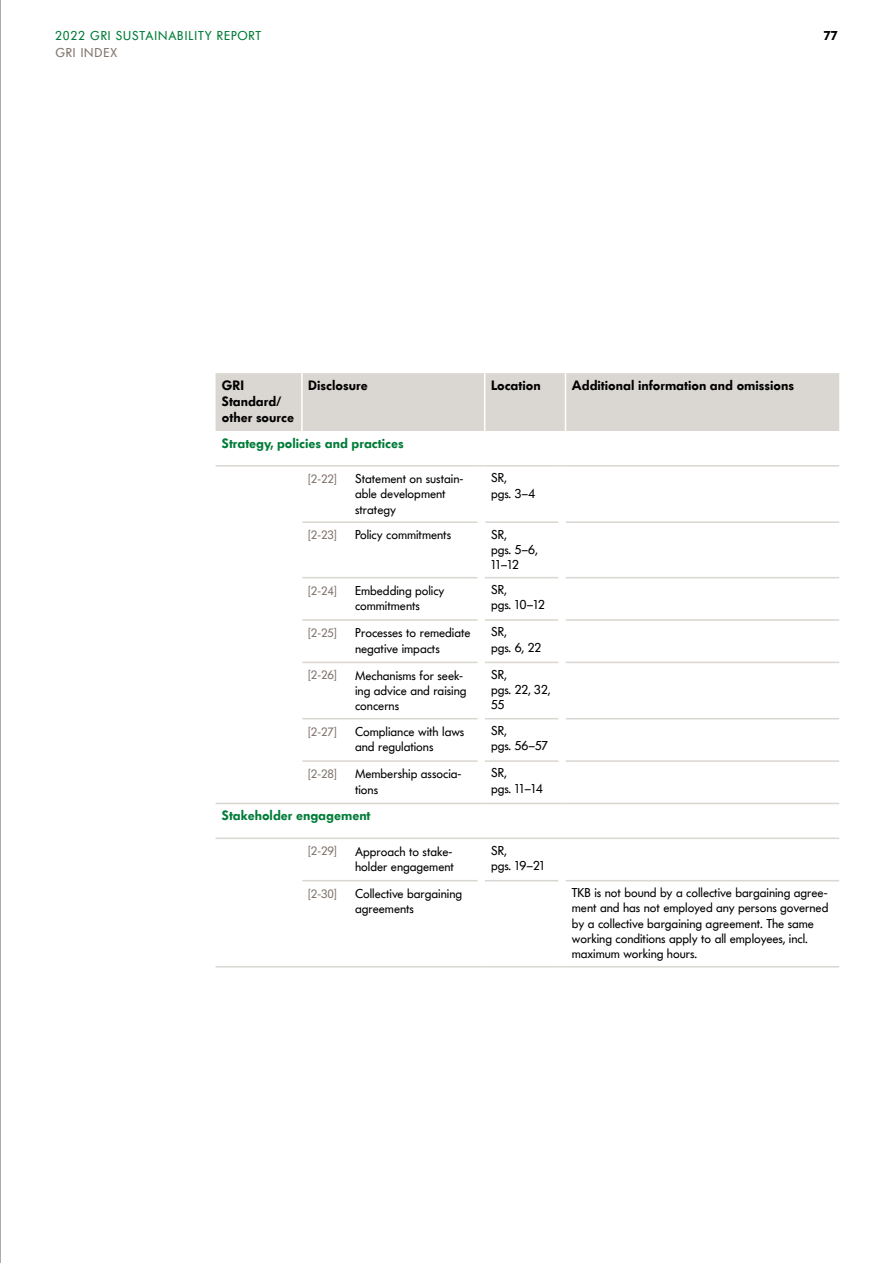
<style>
.page{position:relative;width:893px;height:1263px;background:#fff}
.page>*{position:absolute;margin:0;border:0;box-sizing:border-box;transform-origin:0 0}
.t1{font:600 13.5px/16.2px "Futura BQ";color:#000}
.t2{font:600 13.5px "Futura BQ";color:#007c38}
.t3{font:12.75px/15.3px "Futura BQ";color:#000}
.t4{font:12.75px "Futura BQ";letter-spacing:.07em;color:#007c38}
.t5{font:12.75px "Futura BQ";letter-spacing:.07em;color:#80746d}
.t6{font:600 12.75px "Futura BQ";color:#000}
.t7{font:12px "Futura BQ";color:#80746d}
</style>
<div class="page">
<hr style="left:0;top:0;width:1px;height:1263px;background:#58595b">
<div style="left:216px;top:373px;width:623px;height:58px;background:#dad6d1"></div>
<svg style="left:216px;top:578px;width:623px;height:390px"></svg>
<hr style="left:301px;top:578px;width:1px;height:42px;background:#fff">
<hr style="left:478px;top:578px;width:1px;height:42px;background:#fff">
<hr style="left:558px;top:578px;width:1px;height:42px;background:#fff">
<hr style="left:301px;top:620px;width:1px;height:42px;background:#fff">
<hr style="left:478px;top:620px;width:1px;height:42px;background:#fff">
<hr style="left:558px;top:620px;width:1px;height:42px;background:#fff">
<hr style="left:301px;top:662px;width:1px;height:57px;background:#fff">
<hr style="left:478px;top:662px;width:1px;height:57px;background:#fff">
<hr style="left:558px;top:662px;width:1px;height:57px;background:#fff">
<hr style="left:301px;top:719px;width:1px;height:42px;background:#fff">
<hr style="left:478px;top:719px;width:1px;height:42px;background:#fff">
<hr style="left:558px;top:719px;width:1px;height:42px;background:#fff">
<hr style="left:301px;top:761px;width:1px;height:42px;background:#fff">
<hr style="left:478px;top:761px;width:1px;height:42px;background:#fff">
<hr style="left:558px;top:761px;width:1px;height:42px;background:#fff">
<hr style="left:301px;top:839px;width:1px;height:42px;background:#fff">
<hr style="left:478px;top:839px;width:1px;height:42px;background:#fff">
<hr style="left:558px;top:839px;width:1px;height:42px;background:#fff">
<hr style="left:301px;top:881px;width:1px;height:85px;background:#fff">
<hr style="left:478px;top:881px;width:1px;height:85px;background:#fff">
<hr style="left:558px;top:881px;width:1px;height:85px;background:#fff">
<hr style="left:301px;top:967px;width:1px;height:42px;background:#fff">
<hr style="left:478px;top:967px;width:1px;height:42px;background:#fff">
<hr style="left:558px;top:967px;width:1px;height:42px;background:#fff">
<hr style="left:302px;top:577px;width:176px;height:1px;background:#dad6d1">
<hr style="left:565px;top:577px;width:274px;height:1px;background:#dad6d1">
<hr style="left:302px;top:619px;width:176px;height:2px;background:#dad6d1">
<hr style="left:485px;top:619px;width:73px;height:2px;background:#dad6d1">
<hr style="left:565px;top:619px;width:274px;height:2px;background:#dad6d1">
<hr style="left:302px;top:662px;width:176px;height:1px;background:#dad6d1">
<hr style="left:485px;top:662px;width:73px;height:1px;background:#dad6d1">
<hr style="left:565px;top:662px;width:274px;height:1px;background:#dad6d1">
<hr style="left:302px;top:718px;width:176px;height:1px;background:#dad6d1">
<hr style="left:485px;top:718px;width:73px;height:1px;background:#dad6d1">
<hr style="left:565px;top:718px;width:274px;height:1px;background:#dad6d1">
<hr style="left:302px;top:760px;width:176px;height:2px;background:#dad6d1">
<hr style="left:485px;top:760px;width:73px;height:2px;background:#dad6d1">
<hr style="left:565px;top:760px;width:274px;height:2px;background:#dad6d1">
<hr style="left:302px;top:880px;width:176px;height:1px;background:#dad6d1">
<hr style="left:485px;top:880px;width:73px;height:1px;background:#dad6d1">
<hr style="left:565px;top:880px;width:274px;height:1px;background:#dad6d1">
<svg style="left:479px;top:619px;width:6px;height:2px"></svg>
<svg style="left:559px;top:619px;width:6px;height:2px"></svg>
<svg style="left:479px;top:760px;width:6px;height:2px"></svg>
<svg style="left:559px;top:760px;width:6px;height:2px"></svg>
<hr style="left:301px;top:373px;width:2px;height:58px;background:#fff">
<hr style="left:484px;top:373px;width:1px;height:58px;background:#fff">
<hr style="left:565px;top:373px;width:1px;height:58px;background:#fff">
<hr style="left:216px;top:465px;width:86px;height:2px;background:#dad6d1">
<hr style="left:302px;top:465px;width:176px;height:2px;background:#dad6d1">
<hr style="left:565px;top:465px;width:274px;height:2px;background:#dad6d1">
<hr style="left:302px;top:521px;width:176px;height:2px;background:#dad6d1">
<hr style="left:566px;top:521px;width:273px;height:2px;background:#dad6d1">
<svg style="left:478px;top:465px;width:87px;height:113px"></svg>
<hr style="left:216px;top:837px;width:86px;height:2px;background:#dad6d1">
<hr style="left:302px;top:837px;width:176px;height:2px;background:#dad6d1">
<svg style="left:478px;top:837px;width:7px;height:2px"></svg>
<hr style="left:485px;top:837px;width:74px;height:2px;background:#dad6d1">
<svg style="left:559px;top:837px;width:6px;height:2px"></svg>
<hr style="left:565px;top:837px;width:274px;height:2px;background:#dad6d1">
<hr style="left:216px;top:803px;width:86px;height:1px;background:#dad6d1">
<hr style="left:302px;top:803px;width:176px;height:1px;background:#dad6d1">
<hr style="left:485px;top:803px;width:74px;height:1px;background:#dad6d1">
<hr style="left:565px;top:803px;width:274px;height:1px;background:#dad6d1">
<hr style="left:216px;top:966px;width:86px;height:1px;background:#dad6d1">
<hr style="left:302px;top:966px;width:176px;height:1px;background:#dad6d1">
<hr style="left:485px;top:966px;width:74px;height:1px;background:#dad6d1">
<hr style="left:565px;top:966px;width:274px;height:1px;background:#dad6d1">
<p class="t4" style="left:55px;top:28px;width:208px">2022 GRI SUSTAINABILITY REPORT</p>
<p class="t5" style="left:55px;top:45px;width:63px">GRI INDEX</p>
<p class="t6" style="left:824px;top:28px;width:15px">77</p>
<p class="t1" style="left:222px;top:377px;width:74px">GRI<br>Standard/ other source</p>
<p class="t1" style="left:308px;top:377px;width:61px">Disclosure</p>
<p class="t1" style="left:491px;top:377px;width:51px">Location</p>
<p class="t1" style="left:572px;top:377px;width:224px">Additional information and omissions</p>
<p class="t2" style="left:222px;top:434px;width:183px">Strategy, policies and practices</p>
<p class="t7" style="left:308px;top:471px;width:30px">[2-22]</p>
<p class="t3" style="left:355px;top:471px;width:110px">Statement on sustain&shy;able development strategy</p>
<p class="t3" style="left:491px;top:470px;width:46px">SR,<br>pgs. 3–4</p>
<p class="t7" style="left:308px;top:527px;width:30px">[2-23]</p>
<p class="t3" style="left:355px;top:527px;width:98px">Policy commitments</p>
<p class="t3" style="left:491px;top:526px;width:48px">SR,<br>pgs. 5–6,<br>11–12</p>
<p class="t7" style="left:308px;top:583px;width:30px">[2-24]</p>
<p class="t3" style="left:355px;top:583px;width:91px">Embedding policy commitments</p>
<p class="t3" style="left:491px;top:582px;width:55px">SR,<br>pgs. 10–12</p>
<p class="t7" style="left:308px;top:625px;width:30px">[2-25]</p>
<p class="t3" style="left:355px;top:625px;width:117px">Processes to remediate negative impacts</p>
<p class="t3" style="left:491px;top:624px;width:52px">SR,<br>pgs. 6, 22</p>
<p class="t7" style="left:308px;top:667px;width:30px">[2-26]</p>
<p class="t3" style="left:355px;top:667px;width:113px">Mechanisms for seek&shy;ing advice and raising concerns</p>
<p class="t3" style="left:491px;top:667px;width:61px">SR,<br>pgs. 22, 32,<br>55</p>
<p class="t7" style="left:308px;top:724px;width:30px">[2-27]</p>
<p class="t3" style="left:355px;top:724px;width:111px">Compliance with laws and regulations</p>
<p class="t3" style="left:491px;top:723px;width:59px">SR,<br>pgs. 56–57</p>
<p class="t7" style="left:308px;top:766px;width:30px">[2-28]</p>
<p class="t3" style="left:355px;top:766px;width:108px">Membership associa&shy;tions</p>
<p class="t3" style="left:491px;top:765px;width:53px">SR,<br>pgs. 11–14</p>
<p class="t2" style="left:222px;top:807px;width:150px">Stakeholder engagement</p>
<p class="t7" style="left:308px;top:843px;width:30px">[2-29]</p>
<p class="t3" style="left:355px;top:843px;width:100px">Approach to stake&shy;holder engagement</p>
<p class="t3" style="left:491px;top:842px;width:55px">SR,<br>pgs. 19–21</p>
<p class="t7" style="left:308px;top:885px;width:30px">[2-30]</p>
<p class="t3" style="left:355px;top:886px;width:109px">Collective bargaining agreements</p>
<p class="t3" style="left:572px;top:885px;width:258px">TKB is not bound by a collective bargaining agree&shy;ment and has not employed any persons governed by a collective bargaining agreement. The same working conditions apply to all employees, incl. maximum working hours.</p>
</div>
